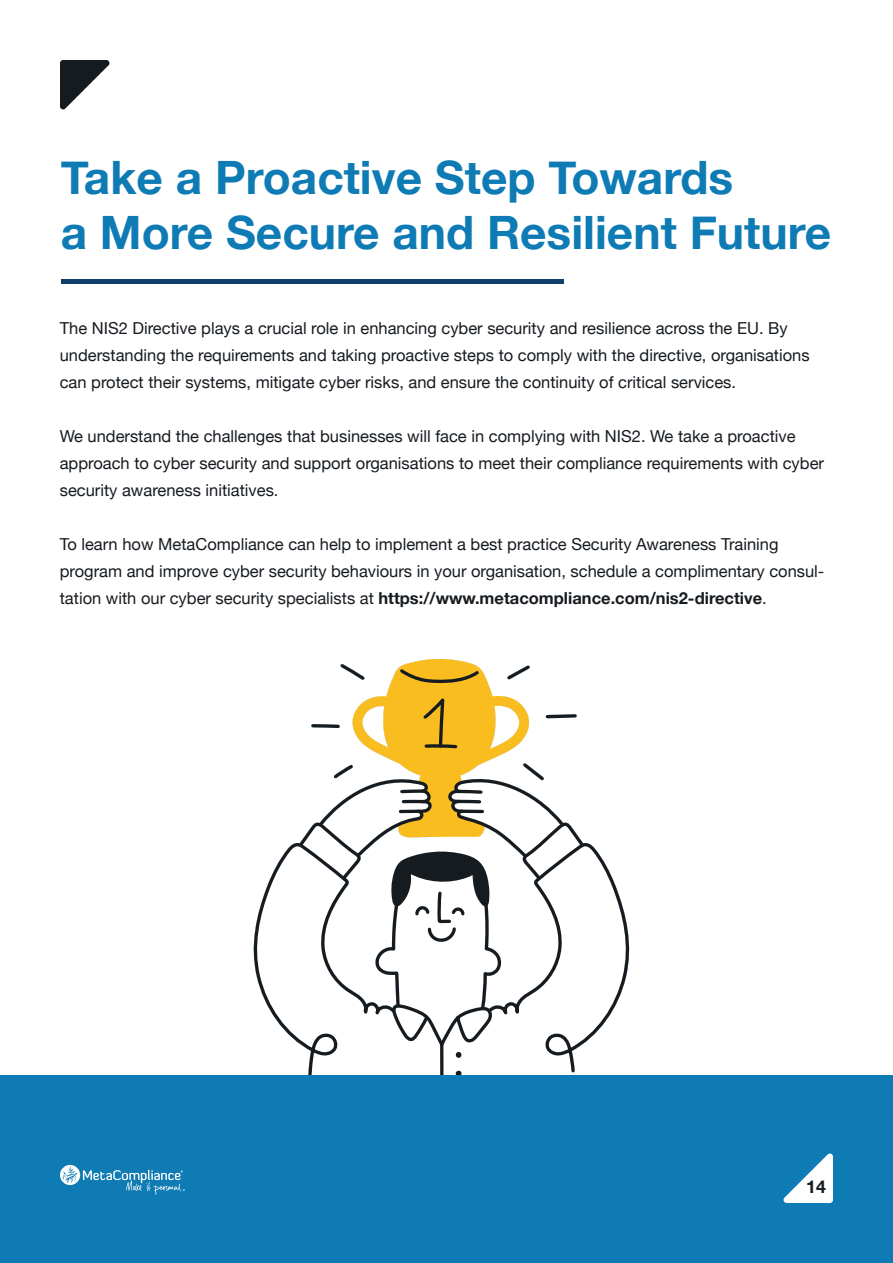
<style>
.page{position:relative;width:893px;height:1263px;background:#fff}
.page>*{position:absolute;margin:0;border:0;box-sizing:border-box;transform-origin:0 0}
.t1{font:700 46.05px/55.2px "Helvetica Neue";color:#0e7bb4}
.t2{font:700 17.7px "Helvetica Neue";color:#161b20}
.t3{font:16.5px/27px "Helvetica Neue";color:#161b20}
.s1{font-weight:700}
</style>
<div class="page">
<svg style="left:253px;top:659px;width:377px;height:416px"></svg>
<hr style="left:61px;top:280px;width:502px;height:4px;background:#103f6a">
<div style="left:0;top:1075px;width:893px;height:188px;background:#0e7bb4"></div>
<svg style="left:60px;top:1165px;width:125px;height:30px"></svg>
<svg style="left:60px;top:60px;width:50px;height:50px"></svg>
<svg style="left:783px;top:1153px;width:50px;height:50px"></svg>
<h1 class="t1" style="left:61px;top:151px;width:772px">Take a Proactive Step Towards<br>a More Secure and Resilient Future</h1>
<p class="t3" style="left:60px;top:316px;width:751px">The NIS2 Directive plays a crucial role in enhancing cyber security and resilience across the EU. By understanding the requirements and taking proactive steps to comply with the directive, organisations can protect their systems, mitigate cyber risks, and ensure the continuity of critical services.</p>
<p class="t3" style="left:60px;top:424px;width:766px">We understand the challenges that businesses will face in complying with NIS2. We take a proactive approach to cyber security and support organisations to meet their compliance requirements with cyber security awareness initiatives.</p>
<p class="t3" style="left:60px;top:532px;width:766px">To learn how MetaCompliance can help to implement a best practice Security Awareness Training program and improve cyber security behaviours in your organisation, schedule a complimentary consul&shy;tation with our cyber security specialists at <span class="s1">https://www.metacompliance.com/nis2-directive</span>.</p>
<p class="t2" style="left:806px;top:1172px;width:21px">14</p>
</div>
